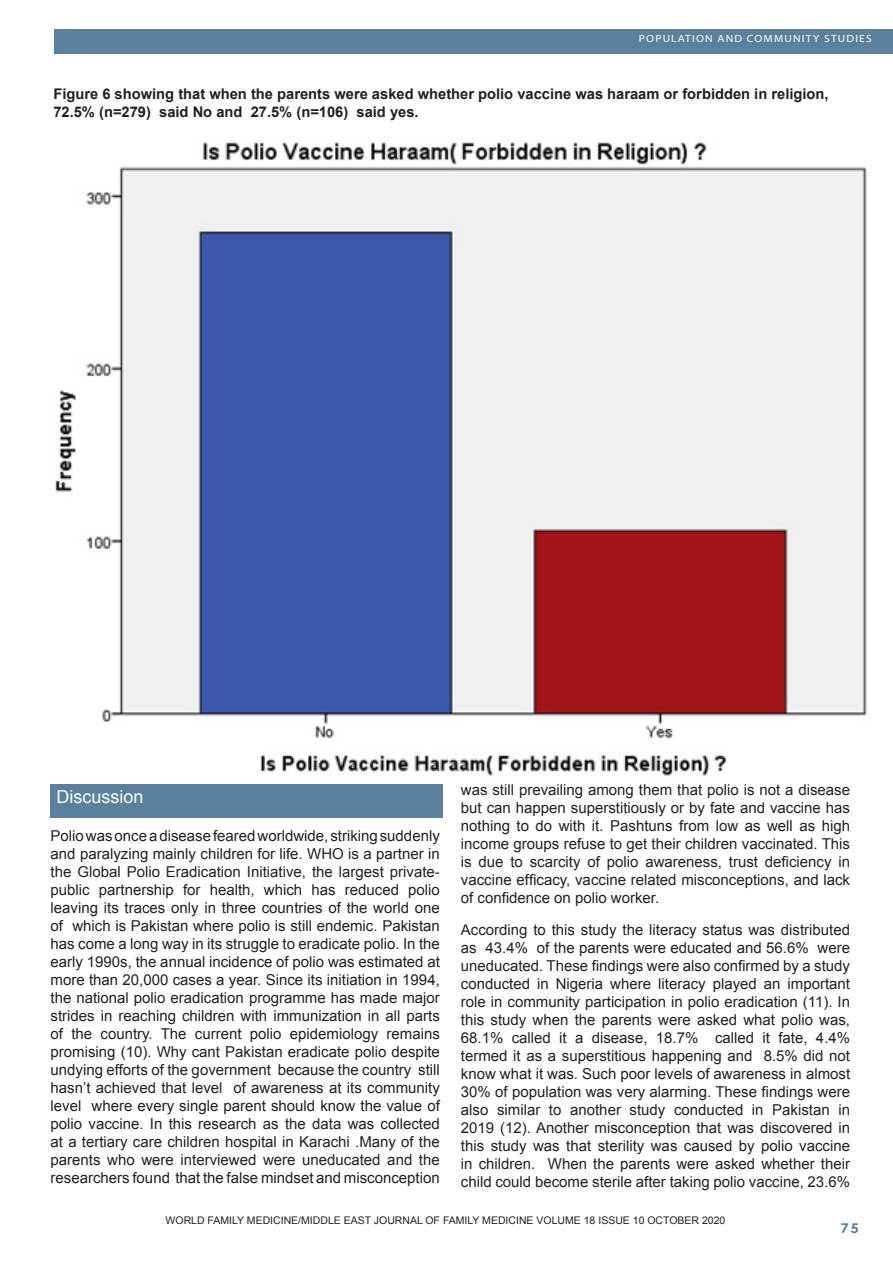
<style>
.page{position:relative;width:893px;height:1263px;background:#fff}
.page>*{position:absolute;margin:0;border:0;box-sizing:border-box;transform-origin:0 0}
.Footnote_Text{font:18px "Arial";color:#fff}
.Footnote_Text-2{font:15px/18px "Arial";color:#231f20;text-align:justify}
.Footnote_Text-3{font:700 14.7px/17.7px "Arial";color:#231f20}
.t1{font:700 13.5px "Century Gothic";color:#59809c;scale:1.1 1}
.Footnote_Text-4{font:10.5px "Arial";color:#231f20}
.t2{font:10.5px "Myriad";letter-spacing:.1em;color:#fff;scale:1.1 1}
</style>
<div class="page">
<div style="left:54px;top:30px;width:839px;height:24px;background:#59809c"></div>
<img style="left:55px;top:142px;width:812px;height:634px">
<div style="left:51px;top:784px;width:392px;height:33px;background:#59809c"></div>
<p class="t2" style="left:639px;top:34px;width:213px">POPULATION AND COMMUNITY STUDIES</p>
<p class="Footnote_Text-3" style="left:53px;top:86px;width:777px">Figure 6 showing that when the parents were asked whether polio vaccine was haraam or forbidden in religion,<br>72.5% (n=279) said No and 27.5% (n=106) said yes.</p>
<p class="Footnote_Text" style="left:57px;top:785px;width:89px">Discussion</p>
<p class="Footnote_Text-2" style="left:51px;top:827px;width:391px">Polio was once a disease feared worldwide, striking suddenly and paralyzing mainly children for life. WHO is a partner in the Global Polio Eradication Initiative, the largest private&shy;public partnership for health, which has reduced polio leaving its traces only in three countries of the world one of which is Pakistan where polio is still endemic. Pakistan has come a long way in its struggle to eradicate polio. In the early 1990s, the annual incidence of polio was estimated at more than 20,000 cases a year. Since its initiation in 1994, the national polio eradication programme has made major strides in reaching children with immunization in all parts of the country. The current polio epidemiology remains promising (10). Why cant Pakistan eradicate polio despite undying efforts of the government because the country still hasn’t achieved that level of awareness at its community level where every single parent should know the value of polio vaccine. In this research as the data was collected at a tertiary care children hospital in Karachi .Many of the parents who were interviewed were uneducated and the researchers found that the false mindset and misconception</p>
<p class="Footnote_Text-2" style="left:461px;top:781px;width:391px">was still prevailing among them that polio is not a disease but can happen superstitiously or by fate and vaccine has nothing to do with it. Pashtuns from low as well as high income groups refuse to get their children vaccinated. This is due to scarcity of polio awareness, trust deficiency in vaccine efficacy, vaccine related misconceptions, and lack of confidence on polio worker.</p>
<p class="Footnote_Text-2" style="left:461px;top:920px;width:391px">According to this study the literacy status was distributed as 43.4% of the parents were educated and 56.6% were uneducated. These findings were also confirmed by a study conducted in Nigeria where literacy played an important role in community participation in polio eradication (11). In this study when the parents were asked what polio was, 68.1% called it a disease, 18.7% called it fate, 4.4% termed it as a superstitious happening and 8.5% did not know what it was. Such poor levels of awareness in almost 30% of population was very alarming. These findings were also similar to another study conducted in Pakistan in 2019 (12). Another misconception that was discovered in this study was that sterility was caused by polio vaccine in children. When the parents were asked whether their child could become sterile after taking polio vaccine, 23.6%</p>
<p class="Footnote_Text-4" style="left:166px;top:1214px;width:561px">WORLD FAMILY MEDICINE/MIDDLE EAST JOURNAL OF FAMILY MEDICINE VOLUME 18 ISSUE 10 OCTOBER 2020</p>
<p class="t1" style="left:840px;top:1218px;width:18px">75</p>
</div>
